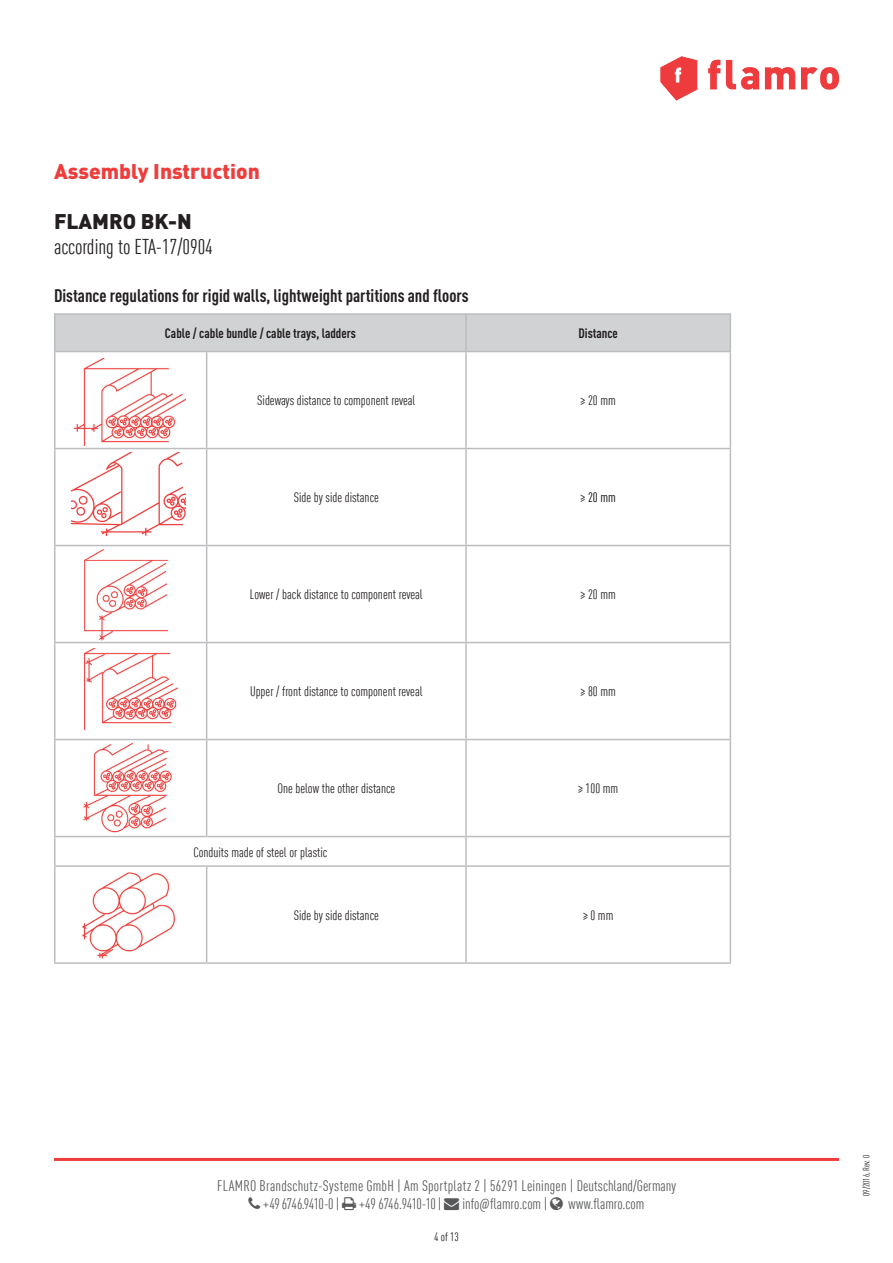
<style>
.page{position:relative;width:893px;height:1263px;background:#fff}
.page>*{position:absolute;margin:0;border:0;box-sizing:border-box;transform-origin:0 0}
.t1{font:condensed 21px "DIN Pro";color:#231f20}
.t2{font:900 21px "DIN Pro";color:#ee3d3c}
.t3{font:900 21px "DIN Pro";color:#231f20}
.t4{font:700 condensed 18px "DIN Pro";color:#231f20}
.t5{font:condensed 15px/18px "DIN Pro";letter-spacing:.01em;color:#57585a}
.t6{font:condensed 15px "DIN Pro";letter-spacing:-.01em;color:#57585a}
.t7{font:condensed 13.5px "DIN Pro";color:#231f20}
.t8{font:700 condensed 13.5px "DIN Pro";color:#231f20}
.t9{font:condensed 13.5px "DIN Pro";color:#000}
.t10{font:condensed 12px "DIN Pro";color:#231f20}
.t11{font:condensed 9px "DIN Pro";color:#231f20}
.s1{color:#231f20}
</style>
<div class="page">
<hr style="left:54px;top:1158px;width:785px;height:3px;background:#ee3d3c">
<img style="left:660px;top:56px;width:179px;height:44px">
<div style="left:55px;top:314px;width:411px;height:37px;background:#d1d2d4"></div>
<div style="left:466px;top:314px;width:264px;height:37px;background:#d1d2d4"></div>
<hr style="left:54px;top:313px;width:153px;height:2px;background:#bcbdc0">
<hr style="left:54px;top:315px;width:2px;height:36px;background:#bcbdc0">
<hr style="left:207px;top:313px;width:259px;height:2px;background:#bcbdc0">
<hr style="left:466px;top:313px;width:265px;height:2px;background:#bcbdc0">
<hr style="left:465px;top:315px;width:2px;height:36px;background:#bcbdc0">
<hr style="left:730px;top:315px;width:1px;height:36px;background:#bcbdc0">
<hr style="left:54px;top:351px;width:153px;height:1px;background:#bcbdc0">
<hr style="left:54px;top:352px;width:2px;height:96px;background:#bcbdc0">
<hr style="left:207px;top:351px;width:259px;height:1px;background:#bcbdc0">
<hr style="left:206px;top:352px;width:1px;height:96px;background:#bcbdc0">
<hr style="left:466px;top:351px;width:265px;height:1px;background:#bcbdc0">
<hr style="left:465px;top:352px;width:2px;height:96px;background:#bcbdc0">
<hr style="left:730px;top:352px;width:1px;height:96px;background:#bcbdc0">
<hr style="left:54px;top:448px;width:153px;height:1px;background:#bcbdc0">
<hr style="left:54px;top:449px;width:2px;height:96px;background:#bcbdc0">
<hr style="left:207px;top:448px;width:259px;height:1px;background:#bcbdc0">
<hr style="left:206px;top:449px;width:1px;height:96px;background:#bcbdc0">
<hr style="left:466px;top:448px;width:265px;height:1px;background:#bcbdc0">
<hr style="left:465px;top:449px;width:2px;height:96px;background:#bcbdc0">
<hr style="left:730px;top:449px;width:1px;height:96px;background:#bcbdc0">
<hr style="left:54px;top:545px;width:153px;height:1px;background:#bcbdc0">
<hr style="left:54px;top:546px;width:2px;height:96px;background:#bcbdc0">
<hr style="left:207px;top:545px;width:259px;height:1px;background:#bcbdc0">
<hr style="left:206px;top:546px;width:1px;height:96px;background:#bcbdc0">
<hr style="left:466px;top:545px;width:265px;height:1px;background:#bcbdc0">
<hr style="left:465px;top:546px;width:2px;height:96px;background:#bcbdc0">
<hr style="left:730px;top:546px;width:1px;height:96px;background:#bcbdc0">
<hr style="left:54px;top:642px;width:153px;height:1px;background:#bcbdc0">
<hr style="left:54px;top:643px;width:2px;height:96px;background:#bcbdc0">
<hr style="left:207px;top:642px;width:259px;height:1px;background:#bcbdc0">
<hr style="left:206px;top:643px;width:1px;height:96px;background:#bcbdc0">
<hr style="left:466px;top:642px;width:265px;height:1px;background:#bcbdc0">
<hr style="left:465px;top:643px;width:2px;height:96px;background:#bcbdc0">
<hr style="left:730px;top:643px;width:1px;height:96px;background:#bcbdc0">
<hr style="left:54px;top:739px;width:153px;height:1px;background:#bcbdc0">
<hr style="left:54px;top:740px;width:2px;height:96px;background:#bcbdc0">
<hr style="left:207px;top:739px;width:259px;height:1px;background:#bcbdc0">
<hr style="left:206px;top:740px;width:1px;height:96px;background:#bcbdc0">
<hr style="left:466px;top:739px;width:265px;height:1px;background:#bcbdc0">
<hr style="left:465px;top:740px;width:2px;height:96px;background:#bcbdc0">
<hr style="left:730px;top:740px;width:1px;height:96px;background:#bcbdc0">
<hr style="left:54px;top:836px;width:153px;height:1px;background:#bcbdc0">
<hr style="left:54px;top:837px;width:2px;height:28px;background:#bcbdc0">
<hr style="left:207px;top:836px;width:259px;height:1px;background:#bcbdc0">
<hr style="left:466px;top:836px;width:265px;height:1px;background:#bcbdc0">
<hr style="left:465px;top:837px;width:2px;height:28px;background:#bcbdc0">
<svg style="left:730px;top:837px;width:1px;height:28px"></svg>
<hr style="left:54px;top:865px;width:153px;height:2px;background:#bcbdc0">
<hr style="left:54px;top:867px;width:2px;height:95px;background:#bcbdc0">
<hr style="left:207px;top:865px;width:259px;height:2px;background:#bcbdc0">
<hr style="left:206px;top:867px;width:1px;height:95px;background:#bcbdc0">
<hr style="left:466px;top:865px;width:265px;height:2px;background:#bcbdc0">
<hr style="left:465px;top:867px;width:2px;height:95px;background:#bcbdc0">
<hr style="left:730px;top:867px;width:1px;height:95px;background:#bcbdc0">
<hr style="left:54px;top:962px;width:153px;height:2px;background:#bcbdc0">
<hr style="left:207px;top:962px;width:259px;height:2px;background:#bcbdc0">
<hr style="left:466px;top:962px;width:265px;height:2px;background:#bcbdc0">
<img style="left:84px;top:549px;width:85px;height:92px">
<img style="left:84px;top:648px;width:95px;height:83px">
<img style="left:83px;top:742px;width:89px;height:91px">
<img style="left:82px;top:872px;width:93px;height:87px">
<img style="left:72px;top:453px;width:113px;height:83px">
<img style="left:73px;top:359px;width:112px;height:87px">
<h1 class="t2" style="left:54px;top:154px;width:207px">Assembly Instruction</h1>
<h1 class="t3" style="left:54px;top:205px;width:139px">FLAMRO BK-N</h1>
<h1 class="t1" style="left:54px;top:232px;width:160px">according to ETA-17/0904</h1>
<h2 class="t4" style="left:54px;top:282px;width:416px">Distance regulations for rigid walls, lightweight partitions and floors</h2>
<p class="t8" style="left:165px;top:323px;width:192px">Cable / cable bundle / cable trays, ladders</p>
<p class="t8" style="left:578px;top:323px;width:41px">Distance</p>
<p class="t7" style="left:257px;top:391px;width:160px">Sideways distance to component reveal</p>
<p class="t7" style="left:581px;top:391px;width:37px">≥ 20 mm</p>
<p class="t7" style="left:294px;top:488px;width:87px">Side by side distance</p>
<p class="t9" style="left:581px;top:488px;width:37px"><span class="s1">≥</span> 20 mm</p>
<p class="t7" style="left:250px;top:585px;width:174px">Lower / back distance to component reveal</p>
<p class="t7" style="left:581px;top:585px;width:37px">≥ 20 mm</p>
<p class="t7" style="left:250px;top:682px;width:174px">Upper / front distance to component reveal</p>
<p class="t7" style="left:581px;top:682px;width:37px">≥ 80 mm</p>
<p class="t7" style="left:277px;top:779px;width:119px">One below the other distance</p>
<p class="t7" style="left:578px;top:779px;width:42px">≥ 100 mm</p>
<p class="t7" style="left:193px;top:842px;width:136px">Conduits made of steel or plastic</p>
<p class="t7" style="left:294px;top:906px;width:87px">Side by side distance</p>
<p class="t7" style="left:583px;top:906px;width:32px">≥ 0 mm</p>
<p class="t5" style="left:263px;top:1176px;width:414px;text-indent:-46px">FLAMRO Brandschutz-Systeme GmbH | Am Sportplatz 2 | 56291 Leiningen | Deutschland/Germany +49 6746.9410-0 |</p>
<p class="t6" style="left:359px;top:1193px;width:190px">+49 6746.9410-10 | → info@flamro.com |</p>
<p class="t5" style="left:568px;top:1194px;width:78px">www.flamro.com</p>
<p class="t10" style="left:434px;top:1228px;width:26px">4 of 13</p>
<p class="t11" style="left:860px;top:1196px;width:43px;rotate:-90deg">09/2016, Rev. 0</p>
</div>
